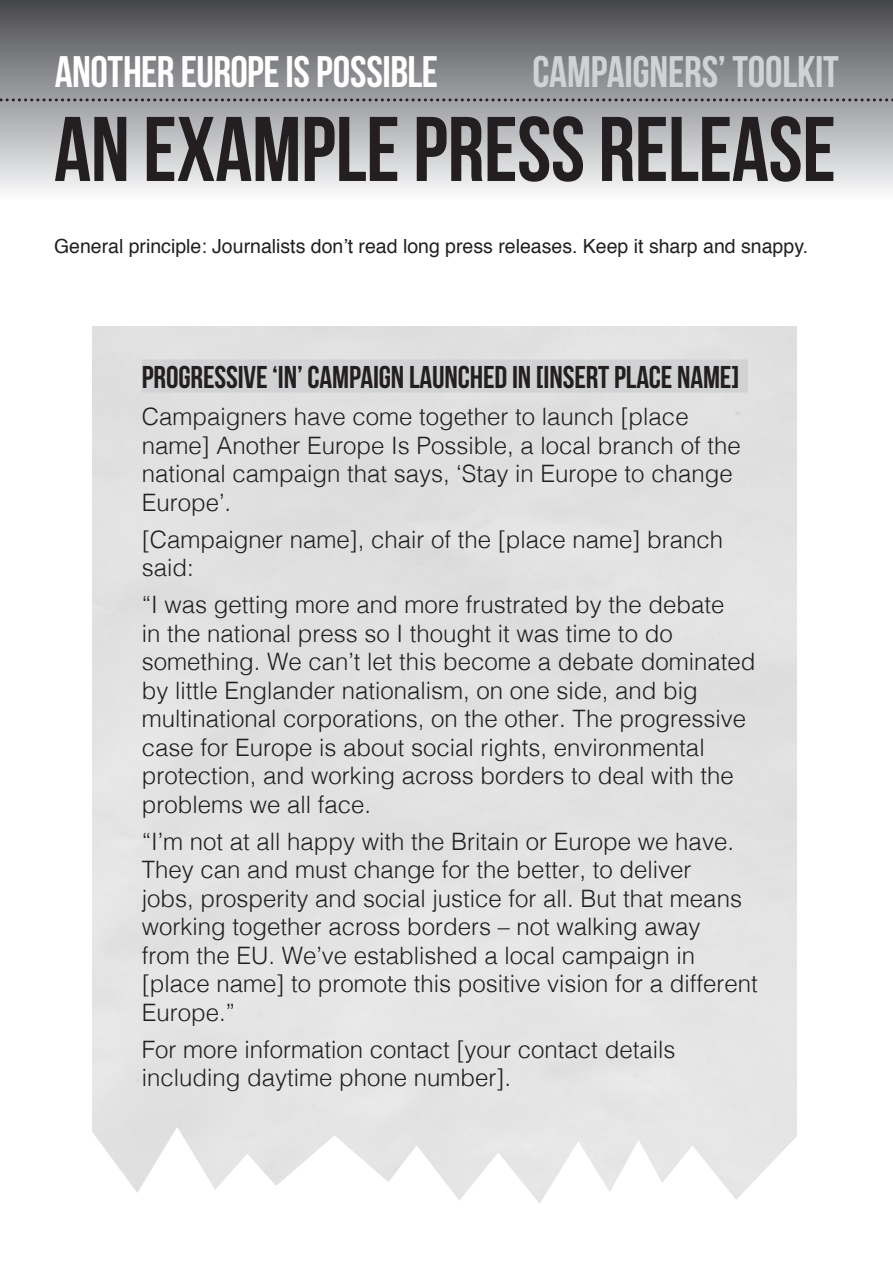
<style>
.page{position:relative;width:893px;height:1263px;background:#fff}
.page>*{position:absolute;margin:0;border:0;box-sizing:border-box;transform-origin:0 0}
.Paragraph_Style_1{font:700 91.5px "Bebas Neue";letter-spacing:-.005em;color:#231f20}
.t1{font:700 44.1px "Bebas Neue";letter-spacing:-.015em;color:#fff}
.t2{font:700 44.1px "Bebas Neue";letter-spacing:-.005em;color:#d1d2d4}
.subhead{font:700 31.5px "Bebas Neue";letter-spacing:-.005em;color:#231f20}
.body{font:300 24px/28.5px "Helvetica";color:#231f20}
.t3{font:19.5px "Helvetica";color:#231f20}
</style>
<div class="page">
<svg style="left:0;top:0;width:893px;height:191px;background:#9b9c9f"></svg>
<svg style="left:0;top:98px;width:893px;height:3px;background:#737375"></svg>
<div style="left:142px;top:359px;width:606px;height:33px;background:#d1d2d4"></div>
<svg style="left:92px;top:1127px;width:705px;height:77px"></svg>
<p class="t1" style="left:55px;top:48px;width:385px">ANOTHER EUROPE IS POSSIBLE</p>
<p class="t2" style="left:532px;top:48px;width:308px">CAMPAIGNERS’ TOOLKIT</p>
<p class="Paragraph_Style_1" style="left:54px;top:99px;width:783px">AN EXAMPLE PRESS RELEASE</p>
<p class="t3" style="left:54px;top:231px;width:756px">General principle: Journalists don’t read long press releases. Keep it sharp and snappy.</p>
<p class="subhead" style="left:142px;top:360px;width:599px">PROGRESSIVE ‘IN’ CAMPAIGN LAUNCHED IN [INSERT PLACE NAME]</p>
<p class="body" style="left:142px;top:401px;width:600px">Campaigners have come together to launch [place name] Another Europe Is Possible, a local branch of the national campaign that says, ‘Stay in Europe to change Europe’.</p>
<p class="body" style="left:142px;top:523px;width:583px">[Campaigner name], chair of the [place name] branch said:</p>
<p class="body" style="left:142px;top:589px;width:615px">“I was getting more and more frustrated by the debate<br>in the national press so I thought it was time to do something. We can’t let this become a debate dominated by little Englander nationalism, on one side, and big multinational corporations, on the other. The progressive case for Europe is about social rights, environmental protection, and working across borders to deal with the problems we all face.</p>
<p class="body" style="left:142px;top:825px;width:618px">“I’m not at all happy with the Britain or Europe we have.<br>They can and must change for the better, to deliver<br>jobs, prosperity and social justice for all. But that means working together across borders – not walking away<br>from the EU. We’ve established a local campaign in [place name] to promote this positive vision for a different Europe.”</p>
<p class="body" style="left:142px;top:1033px;width:535px">For more information contact [your contact details including daytime phone number].</p>
</div>
